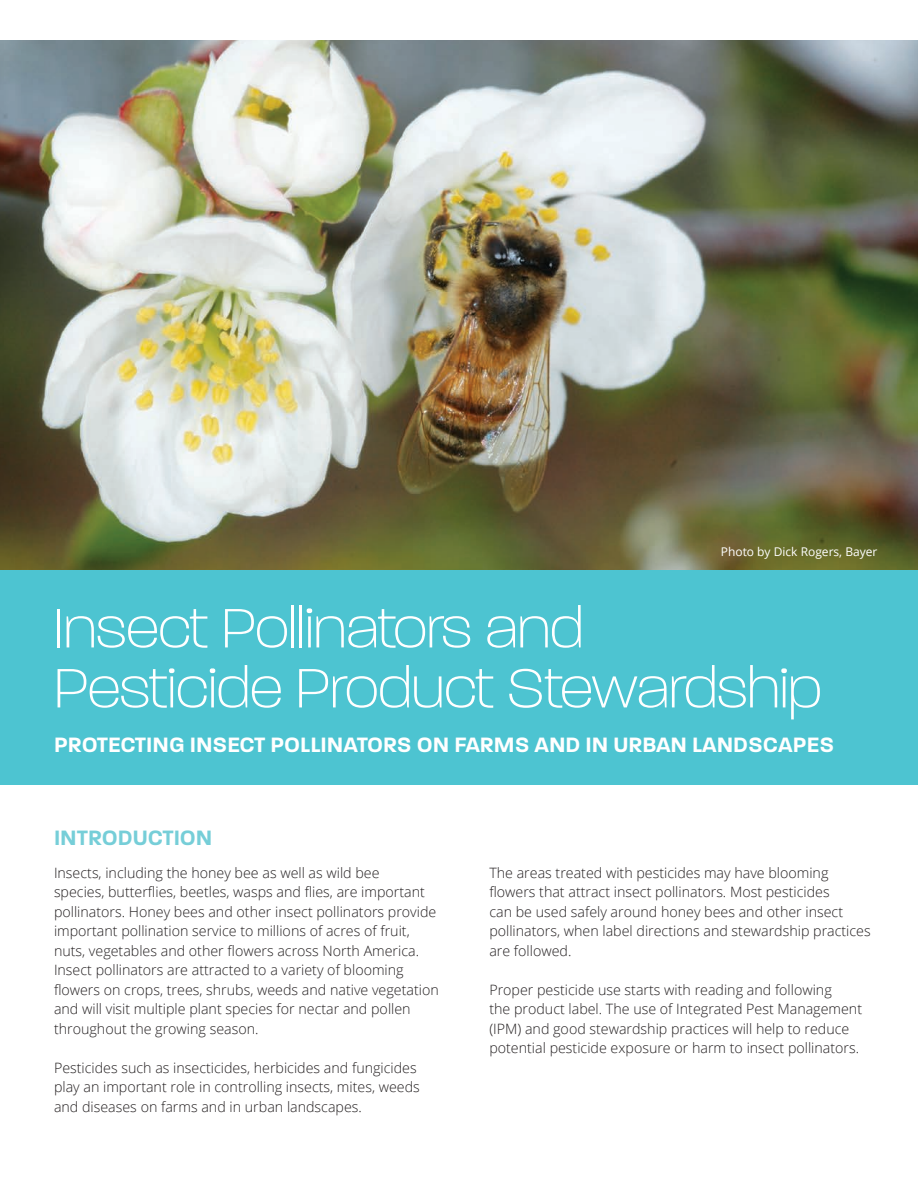
<style>
.page{position:relative;width:918px;height:1188px;background:#fff}
.page>*{position:absolute;margin:0;border:0;box-sizing:border-box;transform-origin:0 0}
.t1{font:200 60px/60px "Paralucent";color:#fff}
.t2{font:600 22.5px "Paralucent";color:#fff}
.t3{font:600 22.5px "Paralucent";color:#76ced8}
.t4{font:300 14.25px/19.5px "Open Sans";color:#231f20}
.t5{font:12px "Open Sans";color:#fff}
</style>
<div class="page">
<img style="left:0;top:40px;width:918px;height:530px">
<div style="left:0;top:570px;width:918px;height:214px;background:#4dc4d1"></div>
<p class="t5" style="left:721px;top:543px;width:158px">Photo by Dick Rogers, Bayer</p>
<h1 class="t1" style="left:54px;top:598px;width:769px">Insect Pollinators and<br>Pesticide Product Stewardship</h1>
<h2 class="t2" style="left:54px;top:732px;width:782px">PROTECTING INSECT POLLINATORS ON FARMS AND IN URBAN LANDSCAPES</h2>
<h2 class="t3" style="left:54px;top:824px;width:160px">INTRODUCTION</h2>
<p class="t4" style="left:54px;top:862px;width:386px">Insects, including the honey bee as well as wild bee<br>species, butterflies, beetles, wasps and flies, are important pollinators. Honey bees and other insect pollinators provide important pollination service to millions of acres of fruit, nuts, vegetables and other flowers across North America.<br>Insect pollinators are attracted to a variety of blooming flowers on crops, trees, shrubs, weeds and native vegetation and will visit multiple plant species for nectar and pollen throughout the growing season.</p>
<p class="t4" style="left:54px;top:1057px;width:367px">Pesticides such as insecticides, herbicides and fungicides play an important role in controlling insects, mites, weeds and diseases on farms and in urban landscapes.</p>
<p class="t4" style="left:489px;top:862px;width:383px">The areas treated with pesticides may have blooming flowers that attract insect pollinators. Most pesticides<br>can be used safely around honey bees and other insect pollinators, when label directions and stewardship practices are followed.</p>
<p class="t4" style="left:489px;top:979px;width:374px">Proper pesticide use starts with reading and following<br>the product label. The use of Integrated Pest Management (IPM) and good stewardship practices will help to reduce potential pesticide exposure or harm to insect pollinators.</p>
</div>
